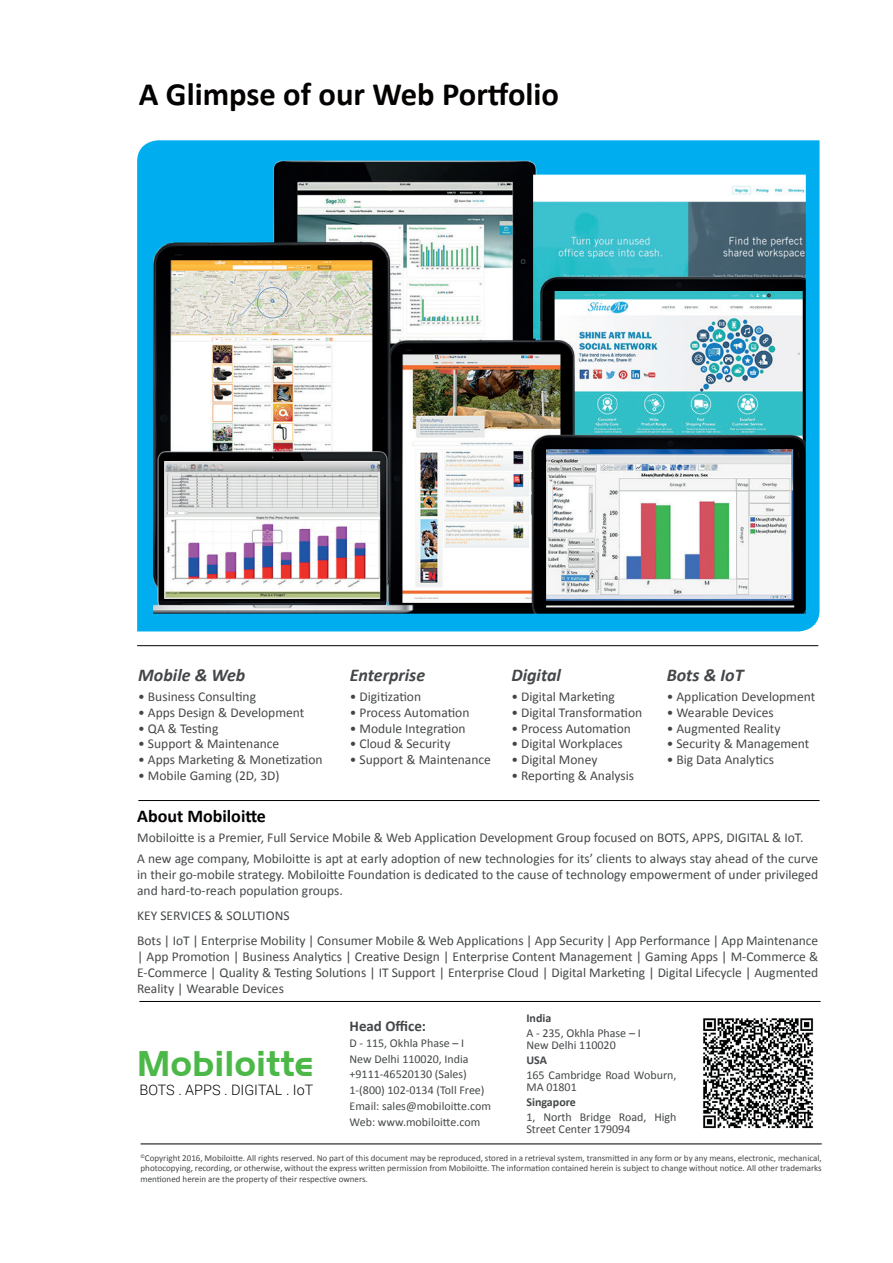
<style>
.page{position:relative;width:893px;height:1263px;background:#fff}
.page>*{position:absolute;margin:0;border:0;box-sizing:border-box;transform-origin:0 0}
.t1{font:700 37.35px "Handel Got D";color:#4cb848}
.t2{font:700 32.55px "Calibri";color:#040101}
.t3{font:italic 700 18px "Calibri";color:#444749}
.t4{font:700 18px "Calibri";color:#040101}
.t5{font:700 15px "Calibri";color:#444749}
.t6{font:300 14.4px "Roboto";color:#000001}
.t7{font:13.5px/16.2px "Calibri";color:#444749}
.t8{font:12px/15.8px "Calibri";color:#444749}
.t9{font:700 12px "Calibri";color:#444749}
.t10{font:9px/10.8px "Calibri";color:#444749;text-align:justify}
</style>
<div class="page">
<hr style="left:137px;top:645px;width:681px;height:1px;background:#000">
<hr style="left:138px;top:800px;width:681px;height:1px;background:#000">
<hr style="left:139px;top:1001px;width:682px;height:1px;background:#000">
<hr style="left:141px;top:1143px;width:681px;height:1px;background:#000">
<div style="left:137px;top:140px;width:682px;height:491px;background:#00aeef"></div>
<img style="left:153px;top:140px;width:653px;height:474px">
<img style="left:703px;top:1018px;width:111px;height:111px">
<h2 class="t2" style="left:139px;top:74px;width:422px">A Glimpse of our Web Portfolio</h2>
<h3 class="t3" style="left:138px;top:664px;width:109px">Mobile &amp; Web</h3>
<p class="t7" style="left:138px;top:689px;width:119px">• Business Consulting</p>
<p class="t7" style="left:138px;top:704px;width:168px">• Apps Design &amp; Development</p>
<p class="t7" style="left:138px;top:720px;width:82px">• QA &amp; Testing</p>
<p class="t7" style="left:138px;top:736px;width:143px">• Support &amp; Maintenance</p>
<p class="t7" style="left:138px;top:751px;width:186px">• Apps Marketing &amp; Monetization</p>
<p class="t7" style="left:138px;top:767px;width:143px">• Mobile Gaming (2D, 3D)</p>
<h3 class="t3" style="left:350px;top:664px;width:77px">Enterprise</h3>
<p class="t7" style="left:350px;top:689px;width:73px">• Digitization</p>
<p class="t7" style="left:350px;top:704px;width:121px">• Process Automation</p>
<p class="t7" style="left:350px;top:720px;width:117px">• Module Integration</p>
<p class="t7" style="left:350px;top:736px;width:102px">• Cloud &amp; Security</p>
<p class="t7" style="left:350px;top:751px;width:143px">• Support &amp; Maintenance</p>
<h3 class="t3" style="left:511px;top:664px;width:51px">Digital</h3>
<p class="t7" style="left:511px;top:689px;width:105px">• Digital Marketing</p>
<p class="t7" style="left:511px;top:704px;width:132px">• Digital Transformation</p>
<p class="t7" style="left:511px;top:720px;width:121px">• Process Automation</p>
<p class="t7" style="left:511px;top:736px;width:113px">• Digital Workplaces</p>
<p class="t7" style="left:511px;top:751px;width:88px">• Digital Money</p>
<p class="t7" style="left:511px;top:767px;width:124px">• Reporting &amp; Analysis</p>
<h3 class="t3" style="left:667px;top:664px;width:78px">Bots &amp; IoT</h3>
<p class="t7" style="left:667px;top:689px;width:150px">• Application Development</p>
<p class="t7" style="left:667px;top:704px;width:109px">• Wearable Devices</p>
<p class="t7" style="left:667px;top:720px;width:115px">• Augmented Reality</p>
<p class="t7" style="left:667px;top:736px;width:144px">• Security &amp; Management</p>
<p class="t7" style="left:667px;top:751px;width:109px">• Big Data Analytics</p>
<h3 class="t4" style="left:137px;top:804px;width:130px">About Mobiloitte</h3>
<p class="t7" style="left:137px;top:828px;width:683px;line-height:20.4px">Mobiloitte is a Premier, Full Service Mobile &amp; Web Application Development Group focused on BOTS, APPS, DIGITAL &amp; IoT.<br>A new age company, Mobiloitte is apt at early adoption of new technologies for its’ clients to always stay ahead of the curve</p>
<p class="t7" style="left:137px;top:866px;width:683px">in their go-mobile strategy. Mobiloitte Foundation is dedicated to the cause of technology empowerment of under privileged and hard-to-reach population groups.</p>
<p class="t7" style="left:137px;top:903px;width:683px;line-height:24.8px">KEY SERVICES &amp; SOLUTIONS<br>Bots | IoT | Enterprise Mobility | Consumer Mobile &amp; Web Applications | App Security | App Performance | App Maintenance</p>
<p class="t7" style="left:137px;top:948px;width:683px;text-align:justify">| App Promotion | Business Analytics | Creative Design | Enterprise Content Management | Gaming Apps | M-Commerce &amp; E-Commerce | Quality &amp; Testing Solutions | IT Support | Enterprise Cloud | Digital Marketing | Digital Lifecycle | Augmented Reality | Wearable Devices</p>
<h1 class="t1" style="left:137px;top:1042px;width:178px">Mobiloitte</h1>
<p class="t6" style="left:139px;top:1079px;width:175px">BOTS . APPS . DIGITAL . IoT</p>
<p class="t5" style="left:350px;top:1017px;width:78px">Head Office:</p>
<p class="t8" style="left:350px;top:1035px;width:143px">D - 115, Okhla Phase – I<br>New Delhi 110020, India +9111-46520130 (Sales)<br>1-(800) 102-0134 (Toll Free)<br>Email: sales@mobiloitte.com<br>Web: www.mobiloitte.com</p>
<p class="t9" style="left:526px;top:1010px;width:26px">India</p>
<p class="t8" style="left:526px;top:1027px;width:116px;line-height:12px">A - 235, Okhla Phase – I<br>New Delhi 110020</p>
<p class="t9" style="left:526px;top:1052px;width:22px">USA</p>
<p class="t8" style="left:526px;top:1069px;width:152px;line-height:12px">165 Cambridge Road Woburn,<br>MA 01801</p>
<p class="t9" style="left:526px;top:1094px;width:51px">Singapore</p>
<p class="t8" style="left:526px;top:1111px;width:152px;line-height:12px">1, North Bridge Road, High<br>Street Center 179094</p>
<p class="t10" style="left:141px;top:1152px;width:683px"><sup>©</sup>Copyright 2016, Mobiloitte. All rights reserved. No part of this document may be reproduced, stored in a retrieval system, transmitted in any form or by any means, electronic, mechanical, photocopying, recording, or otherwise, without the express written permission from Mobiloitte. The information contained herein is subject to change without notice. All other trademarks mentioned herein are the property of their respective owners.</p>
</div>
